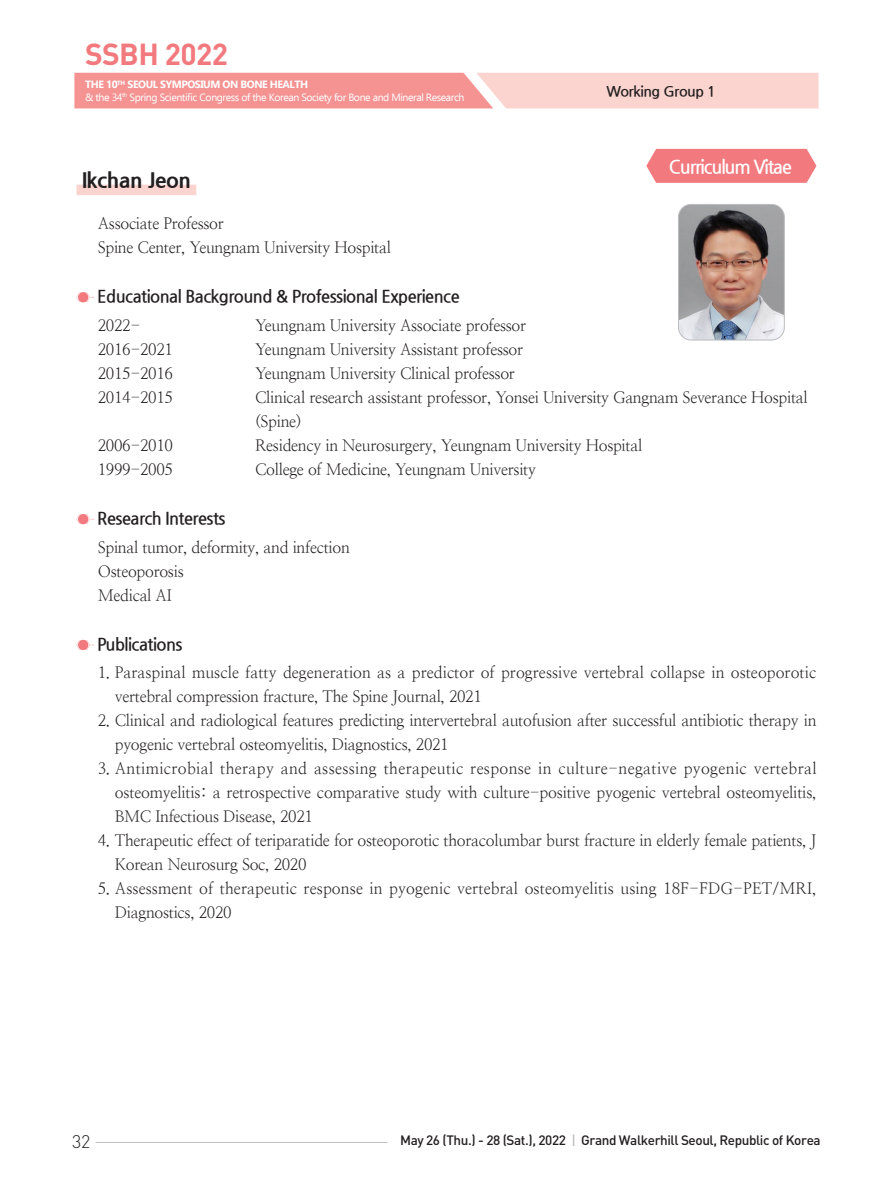
<style>
.page{position:relative;width:893px;height:1191px;background:#fff}
.page>*{position:absolute;margin:0;border:0;box-sizing:border-box;transform-origin:0 0}
.t1{font:700 30px "DIN Pro";letter-spacing:-.02em;color:#f27a7f}
.cv-이름{font:800 21px "Nanum Gothic";letter-spacing:-.02em;color:#231f20}
.t2{font:700 18.9px "Nanum Gothic";letter-spacing:-.06em;color:#fff;scale:.95 1}
.t3{font:300 18px "DIN Pro";color:#231f20}
.cv-구분{font:700 17.4px "Nanum Gothic";letter-spacing:-.03em;color:#231f20;scale:.95 1}
.cv-논문{font:15.75px/24px "Nanum Myeongjo";letter-spacing:-.02em;color:#231f20}
.cv-본문{font:15.75px/24px "Nanum Myeongjo";letter-spacing:-.02em;color:#231f20}
.cv-논문-2{font:15.75px/24px "Nanum Myeongjo";color:#231f20}
.cv-논문-3{font:15.75px/24px "Nanum Myeongjo";letter-spacing:.005em;color:#231f20}
.t4{font:700 14.25px "Nanum Gothic";letter-spacing:-.03em;color:#231f20}
.t5{font:500 13.5px "DIN Pro";letter-spacing:-.03em;color:#231f20}
.t6{font:10.5px/12.6px "Ebrima";letter-spacing:-.04em;color:#fff}
.s1{font-weight:700}
.s2{color:#bcbdc0}
</style>
<div class="page">
<svg style="left:74px;top:73px;width:745px;height:35px;background:#f7b1af"></svg>
<hr style="left:96px;top:1142px;width:291px;height:1px;background:#bcbdc0">
<div style="left:77px;top:185px;width:119px;height:10px;background:#fbd4cf"></div>
<svg style="left:77px;top:293px;width:17px;height:9px"></svg>
<div style="left:78px;top:292px;width:10px;height:10px;background:#f27a7f;border-radius:50%"></div>
<svg style="left:77px;top:514px;width:17px;height:10px"></svg>
<div style="left:78px;top:514px;width:10px;height:10px;background:#f27a7f;border-radius:50%"></div>
<svg style="left:77px;top:640px;width:17px;height:9px"></svg>
<div style="left:78px;top:640px;width:10px;height:10px;background:#f27a7f;border-radius:50%"></div>
<svg style="left:646px;top:149px;width:170px;height:34px;background:#f28286"></svg>
<img style="left:678px;top:204px;width:106px;height:136px">
<div style="left:678px;top:204px;width:106px;height:136px;border:1px solid #bcbdc0;border-radius:13px"></div>
<h1 class="t1" style="left:85px;top:34px;width:145px">SSBH 2022</h1>
<p class="t6" style="left:85px;top:78px;width:381px"><span class="s1">THE 10</span><sup>TH</sup> <span class="s1">SEOUL SYMPOSIUM ON BONE HEALTH<br></span>&amp; the 34<sup>th</sup> Spring Scientific Congress of the Korean Society for Bone and Mineral Research</p>
<p class="t4" style="left:607px;top:84px;width:111px">Working Group 1</p>
<p class="t2" style="left:669px;top:158px;width:131px">Curriculum Vitae</p>
<p class="cv-이름" style="left:82px;top:169px;width:111px">Ikchan Jeon</p>
<p class="cv-본문" style="left:98px;top:211px;width:128px">Associate Professor</p>
<p class="cv-본문" style="left:98px;top:235px;width:295px">Spine Center, Yeungnam University Hospital</p>
<p class="cv-구분" style="left:97px;top:288px;width:383px">Educational Background &amp; Professional Experience</p>
<p class="cv-본문" style="left:98px;top:313px;width:44px">2022-</p>
<p class="cv-본문" style="left:255px;top:313px;width:273px">Yeungnam University Associate professor</p>
<p class="cv-본문" style="left:98px;top:337px;width:77px">2016-2021</p>
<p class="cv-본문" style="left:255px;top:337px;width:269px">Yeungnam University Assistant professor</p>
<p class="cv-본문" style="left:98px;top:361px;width:77px">2015-2016</p>
<p class="cv-본문" style="left:255px;top:361px;width:261px">Yeungnam University Clinical professor</p>
<p class="cv-본문" style="left:98px;top:385px;width:77px">2014-2015</p>
<p class="cv-본문" style="left:255px;top:385px;width:554px">Clinical research assistant professor, Yonsei University Gangnam Severance Hospital (Spine)</p>
<p class="cv-본문" style="left:98px;top:433px;width:77px">2006-2010</p>
<p class="cv-본문" style="left:255px;top:433px;width:389px">Residency in Neurosurgery, Yeungnam University Hospital</p>
<p class="cv-본문" style="left:98px;top:457px;width:77px">1999-2005</p>
<p class="cv-본문" style="left:255px;top:457px;width:282px">College of Medicine, Yeungnam University</p>
<p class="cv-구분" style="left:97px;top:510px;width:137px">Research Interests</p>
<p class="cv-본문" style="left:98px;top:535px;width:254px">Spinal tumor, deformity, and infection</p>
<p class="cv-본문" style="left:98px;top:559px;width:87px">Osteoporosis</p>
<p class="cv-본문" style="left:98px;top:583px;width:75px">Medical AI</p>
<p class="cv-구분" style="left:97px;top:636px;width:91px">Publications</p>
<p class="cv-논문-2" style="left:115px;top:660px;width:703px;text-indent:-17px">1. Paraspinal muscle fatty degeneration as a predictor of progressive vertebral collapse in osteoporotic vertebral compression fracture, The Spine Journal, 2021</p>
<p class="cv-논문" style="left:115px;top:708px;width:703px;text-indent:-17px">2. Clinical and radiological features predicting intervertebral autofusion after successful antibiotic therapy in pyogenic vertebral osteomyelitis, Diagnostics, 2021</p>
<p class="cv-논문" style="left:115px;top:756px;width:703px;text-align:justify;text-indent:-17px">3. Antimicrobial therapy and assessing therapeutic response in culture-negative pyogenic vertebral osteomyelitis: a retrospective comparative study with culture-positive pyogenic vertebral osteomyelitis, BMC Infectious Disease, 2021</p>
<p class="cv-논문" style="left:115px;top:828px;width:703px;text-indent:-17px">4. Therapeutic effect of teriparatide for osteoporotic thoracolumbar burst fracture in elderly female patients, J<br>Korean Neurosurg Soc, 2020</p>
<p class="cv-논문-3" style="left:115px;top:876px;width:703px;text-indent:-17px">5. Assessment of therapeutic response in pyogenic vertebral osteomyelitis using 18F-FDG-PET/MRI,<br>Diagnostics, 2020</p>
<p class="t3" style="left:72px;top:1129px;width:20px">32</p>
<p class="t5" style="left:400px;top:1131px;width:422px">May 26 (Thu.) - 28 (Sat.), 2022 <span class="s2">|</span> Grand Walkerhill Seoul, Republic of Korea</p>
</div>
